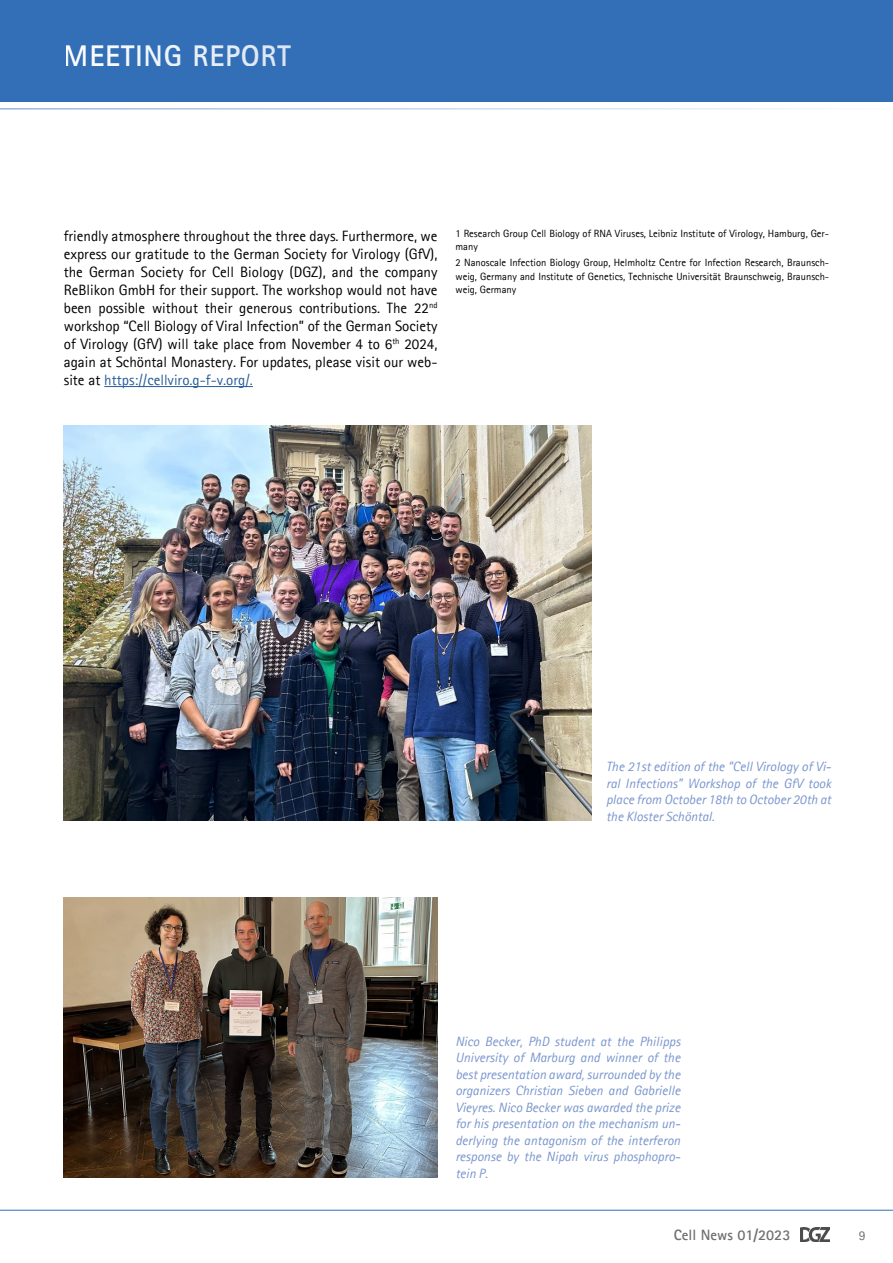
<style>
.page{position:relative;width:893px;height:1263px;background:#fff}
.page>*{position:absolute;margin:0;border:0;box-sizing:border-box;transform-origin:0 0}
.t1{font:700 30px "Agfa Rotis Sans Serif";letter-spacing:.025em;color:#fff}
.Fließtext{font:15px/18px "Agfa Rotis Sans Serif";color:#000;text-align:justify}
.t2{font:700 15px "Agfa Rotis Sans Serif";color:#706f6f}
.Bildunterschrift{font:italic 13.5px/16.5px "Agfa Rotis Sans Serif";color:#7a96ce;text-align:justify}
.t3{font:13.5px "Agfa Rotis Sans Serif";color:#706f6f}
.References{font:10.5px/13.5px "Agfa Rotis Sans Serif";color:#000}
.s1{color:#275b9b}
</style>
<div class="page">
<div style="left:0;top:0;width:893px;height:102px;background:#336fb6"></div>
<hr style="left:0;top:108px;width:893px;height:2px;background:#336fb6">
<hr style="left:0;top:1210px;width:893px;height:1px;background:#336fb6">
<img style="left:800px;top:1228px;width:29px;height:13px">
<hr style="left:104px;top:386px;width:149px;height:1px;background:#275b9b">
<img style="left:64px;top:425px;width:527px;height:396px">
<img style="left:64px;top:898px;width:373px;height:280px">
<h1 class="t1" style="left:64px;top:37px;width:228px">MEETING REPORT</h1>
<p class="Fließtext" style="left:64px;top:226px;width:375px">friendly atmosphere throughout the three days. Furthermore, we express our gratitude to the German Society for Virology (GfV), the German Society for Cell Biology (DGZ), and the company ReBlikon GmbH for their support. The workshop would not have been possible without their generous contributions. The 22<sup>nd </sup>workshop “Cell Biology of Viral Infection” of the German Society of Virology (GfV) will take place from November 4 to 6<sup>th</sup> 2024, again at Schöntal Monastery. For updates, please visit our web&shy;site at <span class="s1">https://cellviro.g-f-v.org/.</span></p>
<p class="References" style="left:455px;top:226px;width:375px">1 Research Group Cell Biology of RNA Viruses, Leibniz Institute of Virology, Hamburg, Ger&shy;many</p>
<p class="References" style="left:455px;top:256px;width:375px;text-align:justify">2 Nanoscale Infection Biology Group, Helmholtz Centre for Infection Research, Braunsch&shy;weig, Germany and Institute of Genetics, Technische Universität Braunschweig, Braunsch&shy;weig, Germany</p>
<p class="Bildunterschrift" style="left:606px;top:758px;width:227px">The 21st edition of the “Cell Virology of Vi&shy;ral Infections” Workshop of the GfV took place from October 18th to October 20th at the Kloster Schöntal.</p>
<p class="Bildunterschrift" style="left:455px;top:1033px;width:227px">Nico Becker, PhD student at the Philipps University of Marburg and winner of the best presentation award, surrounded by the organizers Christian Sieben and Gabrielle Vieyres. Nico Becker was awarded the prize for his presentation on the mechanism un&shy;derlying the antagonism of the interferon response by the Nipah virus phosphopro&shy;tein P.</p>
<p class="t2" style="left:674px;top:1225px;width:118px">Cell News 01/2023</p>
<p class="t3" style="left:859px;top:1227px;width:8px">9</p>
</div>
